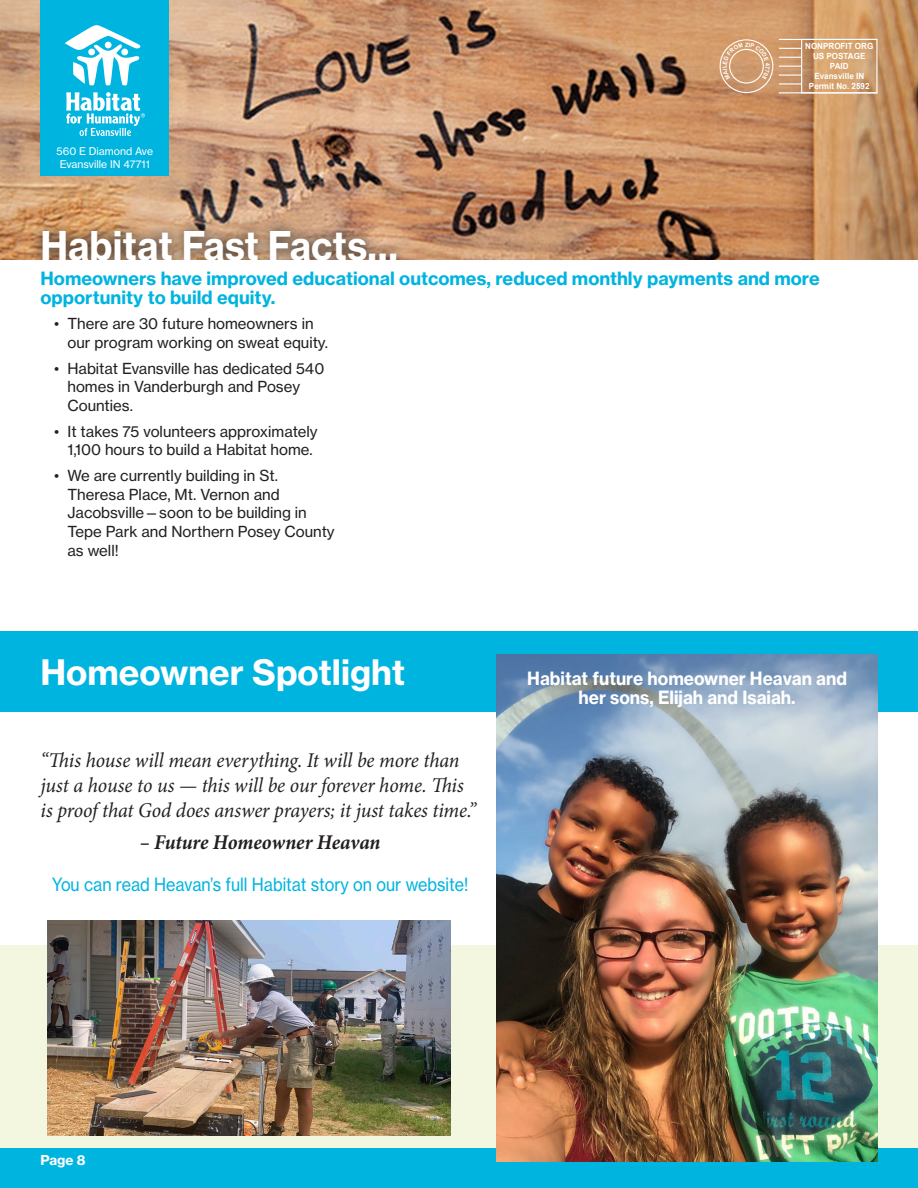
<style>
.page{position:relative;width:918px;height:1188px;background:#fff}
.page>*{position:absolute;margin:0;border:0;box-sizing:border-box;transform-origin:0 0}
.t1{font:39px "N Haas Grotesk TX Pro 75 Bd";color:#fff;scale:.95 1}
.Headers{font:34.5px "N Haas Grotesk TX Pro 75 Bd";color:#fff}
.t2{font:italic 21px/25.2px "Minion Pro";letter-spacing:-.005em;color:#231f20;scale:.95 1}
.t3{font:italic 700 21px "Minion Pro";letter-spacing:-.005em;color:#231f20;scale:.95 1}
.t4{font:18px/18.8px "N Haas Grotesk TX Pro 75 Bd";color:#00b4e0}
.t5{font:18px/18.8px "N Haas Grotesk TX Pro 75 Bd";color:#fff;text-align:center;scale:.95 1}
.t6{font:18px "N Haas Grotesk TX Pro 55 Rg";color:#00b4e0;scale:.9 1}
.t7{font:15px/18.8px "N Haas Grotesk TX Pro 55 Rg";color:#231f20}
.Headers-2{font:13.5px "N Haas Grotesk TX Pro 75 Bd";color:#fff}
.Headers-3{font:10.5px/12.6px "N Haas Grotesk TX Pro 55 Rg";color:#fff;text-align:center}
.t8{font:700 8.55px "Arial";color:#fff;scale:.95 1}
</style>
<div class="page">
<div style="left:0;top:1148px;width:918px;height:40px;background:#00b4e0"></div>
<img style="left:0;top:0;width:918px;height:260px">
<div style="left:40px;top:0;width:129px;height:176px;background:#00b4e0"></div>
<div style="left:28px;top:217px;width:383px;height:58px;background:#231f20;opacity:.75"></div>
<div style="left:801px;top:39px;width:77px;height:54px;border:1px solid #fff"></div>
<hr style="left:779px;top:39px;width:98px;height:1px;background:#fff">
<hr style="left:779px;top:92px;width:98px;height:1px;background:#fff">
<hr style="left:779px;top:74px;width:23px;height:2px;background:#fff">
<svg style="left:779px;top:57px;width:23px;height:1px"></svg>
<hr style="left:779px;top:83px;width:23px;height:2px;background:#fff">
<svg style="left:779px;top:66px;width:23px;height:1px"></svg>
<svg style="left:779px;top:48px;width:23px;height:1px"></svg>
<div style="left:720px;top:39px;width:53px;height:54px;border:1px solid #fff;border-radius:50%"></div>
<div style="left:729px;top:49px;width:35px;height:35px;border:1px solid #fff;border-radius:50%"></div>
<svg style="left:65px;top:25px;width:75px;height:60px"></svg>
<svg style="left:66px;top:92px;width:79px;height:44px"></svg>
<div style="left:0;top:260px;width:918px;height:54px;background:#fff"></div>
<div style="left:0;top:945px;width:918px;height:203px;background:#f3f7df"></div>
<div style="left:0;top:631px;width:918px;height:81px;background:#00b4e0"></div>
<img style="left:497px;top:655px;width:381px;height:507px">
<img style="left:47px;top:920px;width:404px;height:216px">
<svg style="left:723px;top:43px;width:47px;height:37px;background:#d3a277"></svg>
<p class="Headers-3" style="left:57px;top:145px;width:98px">560 E Diamond Ave<br>Evansville IN 47711</p>
<p class="t1" style="left:40px;top:221px;width:378px">Habitat Fast Facts…</p>
<p class="t8" style="left:805px;top:40px;width:73px">NONPROFIT ORG</p>
<p class="t8" style="left:813px;top:50px;width:57px">US POSTAGE</p>
<p class="t8" style="left:830px;top:60px;width:21px">PAID</p>
<p class="t8" style="left:814px;top:71px;width:54px">Evansville IN</p>
<p class="t8" style="left:809px;top:81px;width:65px">Permit No. 2592</p>
<p class="t4" style="left:40px;top:269px;width:781px">Homeowners have improved educational outcomes, reduced monthly payments and more opportunity to build equity.</p>
<p class="t7" style="left:68px;top:314px;width:262px;text-indent:-14px">• There are 30 future homeowners in our program working on sweat equity.</p>
<p class="t7" style="left:68px;top:359px;width:258px;text-indent:-14px">• Habitat Evansville has dedicated 540 homes in Vanderburgh and Posey<br>Counties.</p>
<p class="t7" style="left:54px;top:422px;width:265px;text-align:center">• It takes 75 volunteers approximately<br>1,100 hours to build a Habitat home.</p>
<p class="t7" style="left:68px;top:466px;width:269px;text-indent:-14px">• We are currently building in St.<br>Theresa Place, Mt. Vernon and<br>Jacobsville—soon to be building in<br>Tepe Park and Northern Posey County as well!</p>
<p class="Headers" style="left:40px;top:650px;width:366px">Homeowner Spotlight</p>
<p class="t2" style="left:41px;top:748px;width:460px">“This house will mean everything. It will be more than just a house to us — this will be our forever home. This is proof that God does answer prayers; it just takes time.”</p>
<p class="t3" style="left:140px;top:828px;width:255px">– Future Homeowner Heavan</p>
<p class="t6" style="left:52px;top:873px;width:464px">You can read Heavan’s full Habitat story on our website!</p>
<p class="t5" style="left:527px;top:669px;width:338px">Habitat future homeowner Heavan and her sons, Elijah and Isaiah.</p>
<p class="Headers-2" style="left:40px;top:1151px;width:47px">Page 8</p>
</div>
